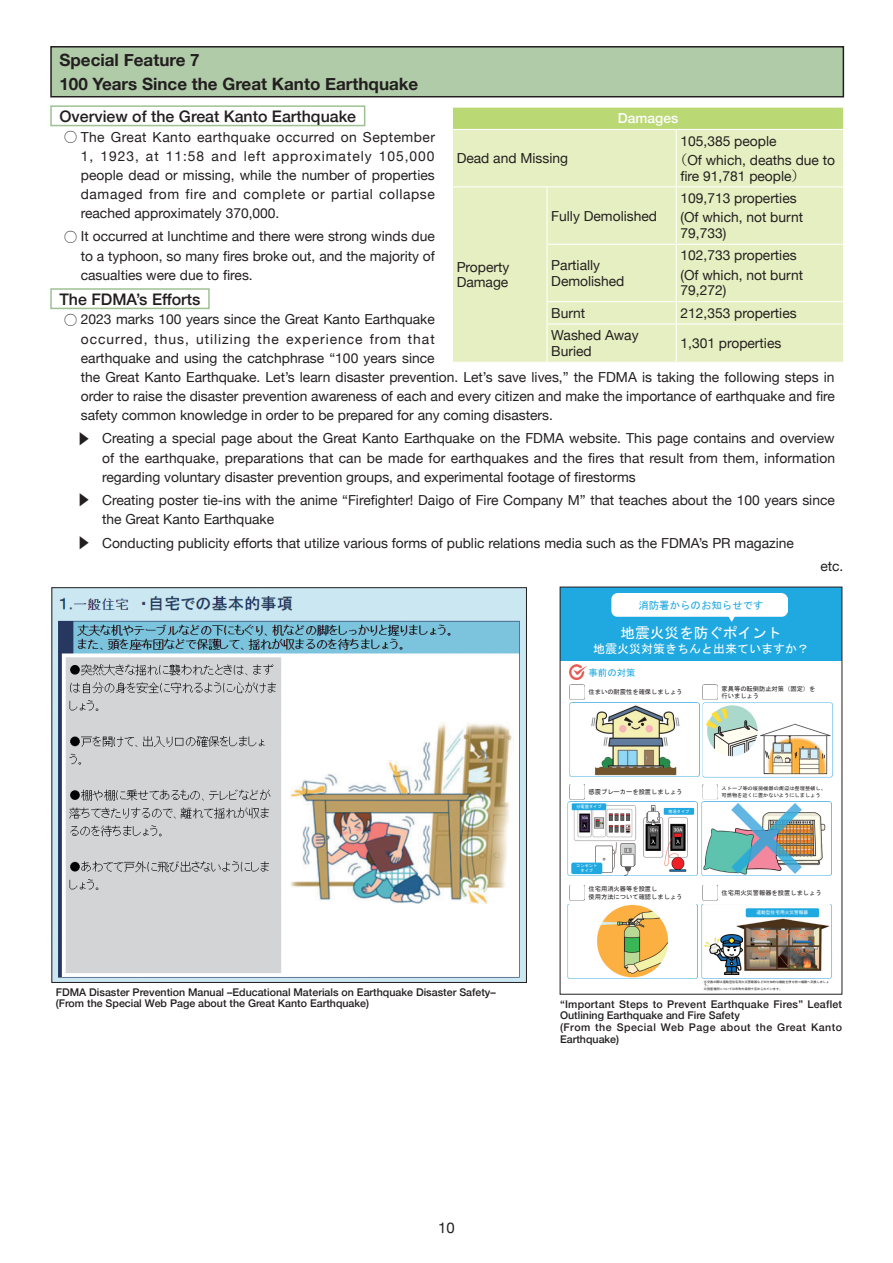
<style>
.page{position:relative;width:893px;height:1263px;background:#fff}
.page>*{position:absolute;margin:0;border:0;box-sizing:border-box;transform-origin:0 0}
.t1{font:700 16.95px/24.5px "Helvetica Neue";color:#231f20}
.t2{font:500 15.9px "Helvetica Neue";color:#231f20}
.t3{font:14.85px "Helvetica Neue";color:#231f20}
.t4{font:14.55px "MS Gothic";color:#fff}
.t5{font:13.8px/19.2px "Helvetica Neue";color:#231f20}
.t6{font:500 13.8px "Helvetica Neue";color:#fff}
.t7{font:12px "MS Gothic";color:#fff}
.t8{font:500 10.65px/11.7px "Helvetica Neue";letter-spacing:.02em;color:#231f20}
.t9{font:500 10.65px/11.7px "Helvetica Neue";color:#231f20}
.t10{font:10.5px "MS Gothic";color:#20a9e0}
.t11{font:9.45px "MS Gothic";color:#20a9e0}
.t12{font:6.3px/7.5px "MS Gothic";color:#231f20}
.t13{font:5.25px/6.3px "MS Gothic";color:#231f20}
.t14{font:4.65px "MS Gothic";color:#fff}
.t15{font:4.2px/4.9px "MS Gothic";color:#fff;text-align:center}
.t16{font:3.15px/3.6px "MS Gothic";color:#231f20}
.s1{font-family:"Koz Min Pro"}
.s2{font-family:"Koz Go Pr 6 N"}
.s3{font-family:"Koz Min Pr 6 N"}
</style>
<div class="page">
<div style="left:51px;top:47px;width:792px;height:50px;background:#b0cba8"></div>
<div style="left:50px;top:46px;width:794px;height:51px;border:2px solid #231f20"></div>
<div style="left:50px;top:105px;width:315px;height:21px;border:2px solid #9ec194"></div>
<div style="left:50px;top:288px;width:160px;height:21px;border:2px solid #9ec194"></div>
<img style="left:54px;top:589px;width:471px;height:392px">
<img style="left:702px;top:904px;width:130px;height:74px">
<img style="left:568px;top:802px;width:130px;height:74px">
<div style="left:560px;top:587px;width:282px;height:73px;background:#20a9e0"></div>
<img style="left:612px;top:593px;width:175px;height:29px">
<img style="left:569px;top:665px;width:18px;height:14px">
<img style="left:569px;top:702px;width:130px;height:74px">
<img style="left:569px;top:685px;width:16px;height:15px">
<img style="left:702px;top:685px;width:16px;height:15px">
<img style="left:569px;top:784px;width:16px;height:15px">
<img style="left:702px;top:787px;width:16px;height:12px">
<img style="left:569px;top:885px;width:16px;height:15px">
<img style="left:702px;top:885px;width:16px;height:15px">
<img style="left:568px;top:904px;width:130px;height:74px">
<div style="left:572px;top:803px;width:34px;height:7px;background:#20a9e0"></div>
<div style="left:664px;top:808px;width:30px;height:7px;background:#20a9e0"></div>
<div style="left:571px;top:863px;width:31px;height:11px;background:#20a9e0;border-radius:2px"></div>
<img style="left:704px;top:934px;width:38px;height:41px">
<img style="left:702px;top:802px;width:130px;height:74px">
<img style="left:702px;top:702px;width:132px;height:76px">
<img style="left:722px;top:786px;width:96px;height:1px">
<div style="left:746px;top:908px;width:73px;height:9px;background:#20a9e0"></div>
<div style="left:452px;top:107px;width:392px;height:22px;background:#bad874"></div>
<div style="left:453px;top:130px;width:390px;height:232px;background:#e6efc1"></div>
<hr style="left:452px;top:186px;width:95px;height:1px;background:#fff">
<hr style="left:547px;top:186px;width:129px;height:1px;background:#fff">
<hr style="left:546px;top:187px;width:2px;height:57px;background:#fff">
<hr style="left:676px;top:186px;width:168px;height:1px;background:#fff">
<hr style="left:546px;top:244px;width:2px;height:57px;background:#fff">
<hr style="left:546px;top:301px;width:130px;height:1px;background:#fff">
<hr style="left:546px;top:302px;width:2px;height:22px;background:#fff">
<hr style="left:676px;top:301px;width:168px;height:1px;background:#fff">
<hr style="left:546px;top:324px;width:2px;height:38px;background:#fff">
<hr style="left:676px;top:130px;width:1px;height:56px;background:#fff">
<hr style="left:676px;top:187px;width:1px;height:57px;background:#fff">
<hr style="left:548px;top:244px;width:128px;height:1px;background:#fff">
<hr style="left:676px;top:244px;width:167px;height:1px;background:#fff">
<hr style="left:676px;top:245px;width:1px;height:56px;background:#fff">
<svg style="left:676px;top:302px;width:1px;height:21px"></svg>
<hr style="left:548px;top:323px;width:128px;height:1px;background:#fff">
<hr style="left:676px;top:323px;width:167px;height:1px;background:#fff">
<hr style="left:676px;top:324px;width:1px;height:38px;background:#fff">
<hr style="left:452px;top:107px;width:95px;height:1px;background:#fff">
<svg style="left:452px;top:108px;width:1px;height:21px"></svg>
<hr style="left:547px;top:107px;width:129px;height:1px;background:#fff">
<hr style="left:676px;top:107px;width:168px;height:1px;background:#fff">
<svg style="left:843px;top:108px;width:1px;height:21px"></svg>
<p class="t1" style="left:60px;top:48px;width:360px">Special Feature 7<br>100 Years Since the Great Kanto Earthquake</p>
<p class="t2" style="left:60px;top:104px;width:298px">Overview of the Great Kanto Earthquake</p>
<p class="t5" style="left:81px;top:128px;width:356px;text-align:justify;text-indent:-17px"><span class="s1">⁄</span> The Great Kanto earthquake occurred on September 1, 1923, at 11:58 and left approximately 105,000 people dead or missing, while the number of properties damaged from fire and complete or partial collapse reached approximately 370,000.</p>
<p class="t5" style="left:81px;top:228px;width:356px;text-align:justify;text-indent:-17px"><span class="s1">⁄</span> It occurred at lunchtime and there were strong winds due to a typhoon, so many fires broke out, and the majority of casualties were due to fires.</p>
<p class="t2" style="left:60px;top:286px;width:142px">The FDMA’s Efforts</p>
<p class="t5" style="left:81px;top:311px;width:756px;text-indent:-17px"><span class="s1">⁄</span> 2023 marks 100 years since the Great Kanto Earthquake<br>occurred, thus, utilizing the experience from that<br>earthquake and using the catchphrase “100 years since<br>the Great Kanto Earthquake. Let’s learn disaster prevention. Let’s save lives,” the FDMA is taking the following steps in order to raise the disaster prevention awareness of each and every citizen and make the importance of earthquake and fire safety common knowledge in order to be prepared for any coming disasters.</p>
<p class="t5" style="left:102px;top:430px;width:735px;text-align:justify;text-indent:-26px"><span class="s2">▶</span> Creating a special page about the Great Kanto Earthquake on the FDMA website. This page contains and overview of the earthquake, preparations that can be made for earthquakes and the fires that result from them, information regarding voluntary disaster prevention groups, and experimental footage of firestorms</p>
<p class="t5" style="left:102px;top:491px;width:734px;text-indent:-26px"><span class="s2">▶</span> Creating poster tie-ins with the anime “Firefighter! Daigo of Fire Company M” that teaches about the 100 years since the Great Kanto Earthquake</p>
<p class="t5" style="left:77px;top:534px;width:719px"><span class="s2">▶</span> Conducting publicity efforts that utilize various forms of public relations media such as the FDMA’s PR magazine</p>
<p class="t5" style="left:820px;top:557px;width:25px">etc.</p>
<p class="t6" style="left:618px;top:107px;width:62px">Damages</p>
<p class="t5" style="left:674px;top:132px;width:163px;text-indent:7px">105,385 people<br><span class="s3">（</span>Of which, deaths due to</p>
<p class="t5" style="left:680px;top:167px;width:126px">fire 91,781 people<span class="s3">）</span></p>
<p class="t5" style="left:457px;top:149px;width:113px">Dead and Missing</p>
<p class="t5" style="left:680px;top:189px;width:124px">109,713 properties (Of which, not burnt</p>
<p class="t5" style="left:680px;top:224px;width:47px">79,733)</p>
<p class="t5" style="left:551px;top:207px;width:107px">Fully Demolished</p>
<p class="t5" style="left:551px;top:258px;width:75px;line-height:15.9px">Partially<br>Demolished</p>
<p class="t5" style="left:680px;top:247px;width:124px">102,733 properties (Of which, not burnt</p>
<p class="t5" style="left:680px;top:282px;width:47px">79,272)</p>
<p class="t5" style="left:551px;top:304px;width:36px">Burnt</p>
<p class="t5" style="left:680px;top:304px;width:118px">212,353 properties</p>
<p class="t5" style="left:551px;top:328px;width:89px;line-height:15.9px">Washed Away<br>Buried</p>
<p class="t5" style="left:680px;top:334px;width:102px">1,301 properties</p>
<p class="t5" style="left:457px;top:259px;width:54px;line-height:15.9px">Property<br>Damage</p>
<p class="t10" style="left:638px;top:600px;width:127px">消防署からのお知らせです</p>
<p class="t4" style="left:621px;top:626px;width:162px">地震火災を防ぐポイント</p>
<p class="t7" style="left:593px;top:643px;width:218px">地震火災対策きちんと出来ていますか？</p>
<p class="t12" style="left:589px;top:688px;width:95px">住まいの耐震性を確保しましょう</p>
<p class="t12" style="left:721px;top:685px;width:95px">家具等の転倒防止対策（固定）を行いましょう</p>
<p class="t11" style="left:589px;top:668px;width:48px">事前の対策</p>
<p class="t12" style="left:589px;top:787px;width:95px">感震ブレーカーを設置しましょう</p>
<p class="t13" style="left:721px;top:785px;width:106px">ストーブ等の暖房機器の周辺は整理整頓し、可燃物を近くに置かないようにしましょう</p>
<p class="t15" style="left:576px;top:804px;width:27px">分電盤タイプ</p>
<p class="t15" style="left:576px;top:863px;width:22px">コンセントタイプ</p>
<p class="t15" style="left:668px;top:809px;width:22px">簡易タイプ</p>
<p class="t12" style="left:589px;top:885px;width:95px">住宅用消火器等を設置し<br>使用方法について確認しましょう</p>
<p class="t12" style="left:721px;top:889px;width:102px">住宅用火災警報器を設置しましょう</p>
<p class="t9" style="left:56px;top:985px;width:441px">FDMA Disaster Prevention Manual –Educational Materials on Earthquake Disaster Safety– (From the Special Web Page about the Great Kanto Earthquake)</p>
<p class="t14" style="left:756px;top:910px;width:53px">連動型住宅用火災警報器</p>
<p class="t16" style="left:704px;top:980px;width:127px">※交換の際は連動型住宅用火災警報器などの付加的な機能を併せ持つ機器へ交換しましょう。<br>※設置場所については市町村条例で定められています。</p>
<p class="t8" style="left:560px;top:997px;width:284px">“Important Steps to Prevent Earthquake Fires” Leaflet Outlining Earthquake and Fire Safety<br>(From the Special Web Page about the Great Kanto Earthquake)</p>
<p class="t3" style="left:438px;top:1217px;width:18px">10</p>
</div>
